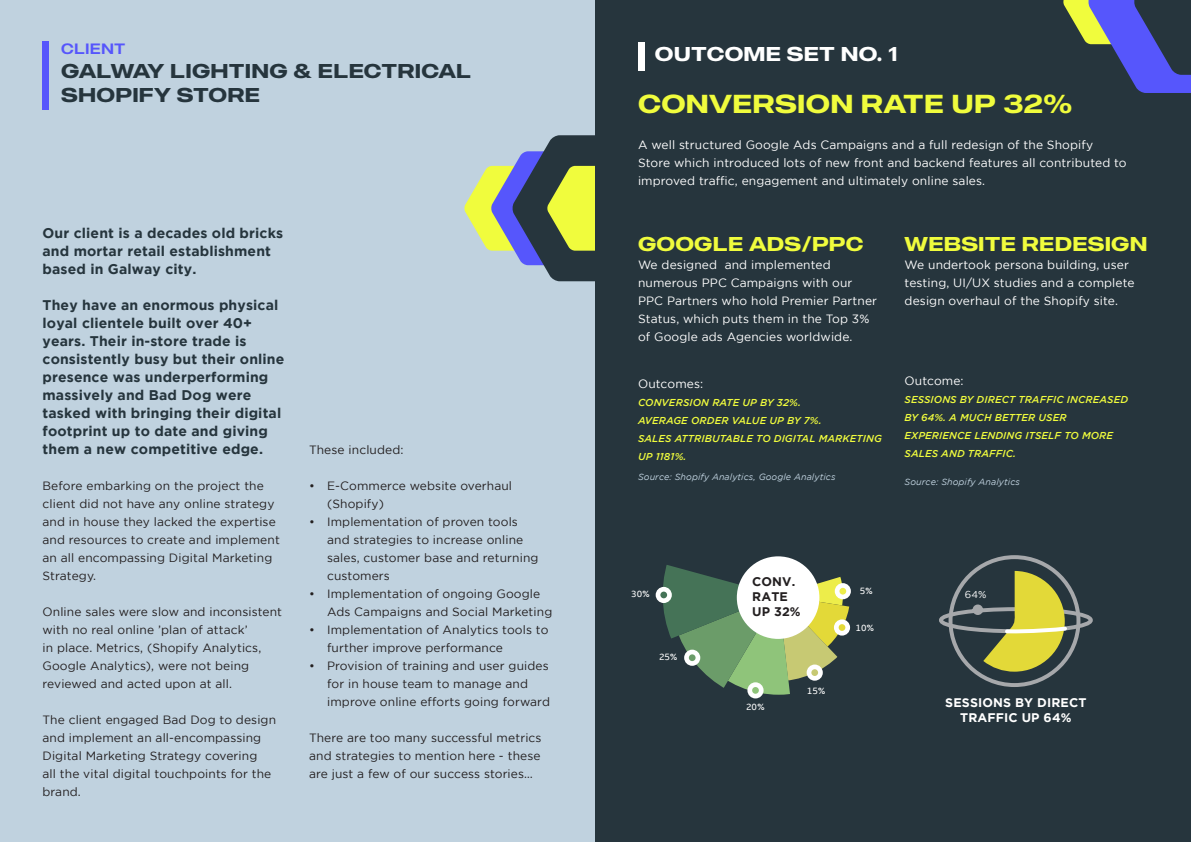
<style>
.page{position:relative;width:1191px;height:842px;background:#c0d2df}
.page>*{position:absolute;margin:0;border:0;box-sizing:border-box;transform-origin:0 0}
.t1{font:500 26px "MADE Outer Sans";letter-spacing:.01em;color:#f0fc3d}
.H2_dark{font:500 20px/24px "MADE Outer Sans";letter-spacing:.01em;color:#26353d}
.t2{font:500 20px "MADE Outer Sans";letter-spacing:.01em;color:#f0fc3d}
.H2_dark-2{font:500 20px "MADE Outer Sans";letter-spacing:.01em;color:#fff}
.Small_Title{font:15px "MADE Outer Sans";letter-spacing:.01em;color:#5656fc}
.Intro_Para{font:700 14px/18px "Gotham";letter-spacing:.01em;color:#26353d}
.Copy_Text_Big_12pt{font:700 12.5px/15px "Gotham";letter-spacing:.01em;color:#fff;text-align:center}
.Copy_Text_Big_12pt-2{font:700 12.5px "Gotham";letter-spacing:.01em;color:#231f20}
.Copy_Text_Big_12pt-3{font:12px/18px "Gotham";letter-spacing:.01em;color:#231f20}
.Copy_Text_Big_12pt_w{font:12px/18px "Gotham";letter-spacing:.01em;color:#fff}
.OUTCOMES{font:italic 500 10px/18px "Gotham";letter-spacing:.01em;color:#f0fc3d}
.Copy_Text_Big_12pt_w-2{font:italic 500 10px/18px "Gotham";letter-spacing:.01em;color:#f0fc3d}
.Copy_Text_Big_12pt_w-3{font:10px "Gotham";color:#fff}
.t3{font:9.4px "Amble";color:#fff}
.Quote_Style_LIght{font:italic 9px "Gotham";letter-spacing:.01em;color:#c0d2df}
</style>
<div class="page">
<svg style="left:464px;top:135px;width:131px;height:146px"></svg>
<div style="left:595px;top:0;width:596px;height:842px;background:#26353d"></div>
<div style="left:43px;top:42px;width:6px;height:68px;background:#5656fc"></div>
<div style="left:638px;top:42px;width:6px;height:28px;background:#fff"></div>
<svg style="left:1063px;top:0;width:128px;height:93px"></svg>
<svg style="left:663px;top:556px;width:188px;height:143px"></svg>
<div style="left:684px;top:650px;width:16px;height:16px;background:#fff;border-radius:50%"></div>
<svg style="left:655px;top:587px;width:17px;height:16px"></svg>
<svg style="left:806px;top:664px;width:16px;height:17px"></svg>
<svg style="left:747px;top:682px;width:16px;height:16px"></svg>
<div style="left:834px;top:619px;width:16px;height:17px;background:#fff;border-radius:50%"></div>
<svg style="left:834px;top:583px;width:17px;height:16px"></svg>
<div style="left:752px;top:687px;width:7px;height:7px;background:#8fc47a;border-radius:50%"></div>
<div style="left:811px;top:669px;width:7px;height:7px;background:#c7c973;border-radius:50%"></div>
<div style="left:838px;top:624px;width:7px;height:7px;background:#e3d938;border-radius:50%"></div>
<div style="left:660px;top:592px;width:7px;height:6px;background:#457357;border-radius:50%"></div>
<div style="left:839px;top:588px;width:7px;height:6px;background:#eded4a;border-radius:50%"></div>
<div style="left:689px;top:654px;width:6px;height:7px;background:#6b9c69;border-radius:50%"></div>
<div style="left:737px;top:556px;width:82px;height:83px;background:#fff;border-radius:50%"></div>
<svg style="left:939px;top:571px;width:154px;height:101px"></svg>
<p class="Small_Title" style="left:61px;top:39px;width:66px">CLIENT</p>
<p class="H2_dark" style="left:61px;top:58px;width:411px">GALWAY LIGHTING &amp; ELECTRICAL<br>SHOPIFY STORE</p>
<p class="Intro_Para" style="left:43px;top:224px;width:242px">Our client is a decades old bricks and mortar retail establishment based in Galway city.</p>
<p class="Intro_Para" style="left:43px;top:296px;width:243px">They have an enormous physical loyal clientele built over 40+ years. Their in-store trade is consistently busy but their online presence was underperforming massively and Bad Dog were tasked with bringing their digital footprint up to date and giving them a new competitive edge.</p>
<p class="Copy_Text_Big_12pt-3" style="left:43px;top:477px;width:239px">Before embarking on the project the client did not have any online strategy and in house they lacked the expertise and resources to create and implement an all encompassing Digital Marketing Strategy.</p>
<p class="Copy_Text_Big_12pt-3" style="left:43px;top:603px;width:241px">Online sales were slow and inconsistent with no real online ’plan of attack’<br>in place. Metrics, (Shopify Analytics, Google Analytics), were not being reviewed and acted upon at all.</p>
<p class="Copy_Text_Big_12pt-3" style="left:43px;top:711px;width:235px">The client engaged Bad Dog to design and implement an all-encompassing<br>Digital Marketing Strategy covering<br>all the vital digital touchpoints for the brand.</p>
<p class="Copy_Text_Big_12pt-3" style="left:309px;top:441px;width:96px">These included:</p>
<p class="Copy_Text_Big_12pt-3" style="left:327px;top:477px;width:186px;text-indent:-18px">• E-Commerce website overhaul (Shopify)</p>
<p class="Copy_Text_Big_12pt-3" style="left:327px;top:513px;width:213px;text-indent:-18px">• Implementation of proven tools and strategies to increase online sales, customer base and returning customers</p>
<p class="Copy_Text_Big_12pt-3" style="left:327px;top:585px;width:227px;text-indent:-18px">• Implementation of ongoing Google<br>Ads Campaigns and Social Marketing</p>
<p class="Copy_Text_Big_12pt-3" style="left:327px;top:621px;width:223px;text-indent:-18px">• Implementation of Analytics tools to further improve performance</p>
<p class="Copy_Text_Big_12pt-3" style="left:327px;top:657px;width:224px;text-indent:-18px">• Provision of training and user guides for in house team to manage and improve online efforts going forward</p>
<p class="Copy_Text_Big_12pt-3" style="left:309px;top:729px;width:234px;text-align:justify">There are too many successful metrics and strategies to mention here - these are just a few of our success stories…</p>
<p class="H2_dark-2" style="left:655px;top:41px;width:244px">OUTCOME SET NO. 1</p>
<h2 class="t1" style="left:638px;top:87px;width:435px">CONVERSION RATE UP 32%</h2>
<p class="Copy_Text_Big_12pt_w" style="left:638px;top:136px;width:490px">A well structured Google Ads Campaigns and a full redesign of the Shopify<br>Store which introduced lots of new front and backend features all contributed to improved traffic, engagement and ultimately online sales.</p>
<h2 class="t2" style="left:638px;top:231px;width:227px">GOOGLE ADS/PPC</h2>
<p class="Copy_Text_Big_12pt_w" style="left:638px;top:256px;width:240px">We designed and implemented numerous PPC Campaigns with our PPC Partners who hold Premier Partner Status, which puts them in the Top 3% of Google ads Agencies worldwide.</p>
<p class="Copy_Text_Big_12pt_w" style="left:638px;top:375px;width:67px">Outcomes:</p>
<p class="Copy_Text_Big_12pt_w-2" style="left:638px;top:393px;width:164px">CONVERSION RATE UP BY 32%.</p>
<p class="Copy_Text_Big_12pt_w-2" style="left:638px;top:411px;width:185px">AVERAGE ORDER VALUE UP BY 7%.</p>
<p class="Copy_Text_Big_12pt_w-2" style="left:638px;top:429px;width:245px">SALES ATTRIBUTABLE TO DIGITAL MARKETING<br>UP 1181%.</p>
<p class="Quote_Style_LIght" style="left:638px;top:472px;width:199px">Source: Shopify Analytics, Google Analytics</p>
<h2 class="t2" style="left:904px;top:231px;width:244px">WEBSITE REDESIGN</h2>
<p class="Copy_Text_Big_12pt_w" style="left:904px;top:256px;width:232px">We undertook persona building, user testing, UI/UX studies and a complete design overhaul of the Shopify site.</p>
<p class="Copy_Text_Big_12pt_w" style="left:904px;top:372px;width:61px">Outcome:</p>
<p class="OUTCOMES" style="left:904px;top:390px;width:225px">SESSIONS BY DIRECT TRAFFIC INCREASED<br>BY 64%. A MUCH BETTER USER<br>EXPERIENCE LENDING ITSELF TO MORE<br>SALES AND TRAFFIC.</p>
<p class="Quote_Style_LIght" style="left:904px;top:477px;width:117px">Source: Shopify Analytics</p>
<p class="t3" style="left:631px;top:588px;width:20px">30%</p>
<p class="t3" style="left:659px;top:652px;width:20px">25%</p>
<p class="Copy_Text_Big_12pt-2" style="left:752px;top:574px;width:45px">CONV.</p>
<p class="Copy_Text_Big_12pt-2" style="left:752px;top:589px;width:37px">RATE</p>
<p class="Copy_Text_Big_12pt-2" style="left:752px;top:604px;width:50px">UP 32%</p>
<p class="t3" style="left:746px;top:701px;width:20px">20%</p>
<p class="t3" style="left:807px;top:685px;width:20px">15%</p>
<p class="t3" style="left:859px;top:585px;width:15px">5%</p>
<p class="t3" style="left:855px;top:622px;width:20px">10%</p>
<p class="Copy_Text_Big_12pt_w-3" style="left:965px;top:589px;width:23px">64%</p>
<p class="Copy_Text_Big_12pt" style="left:945px;top:695px;width:143px">SESSIONS BY DIRECT<br>TRAFFIC UP 64%</p>
</div>
